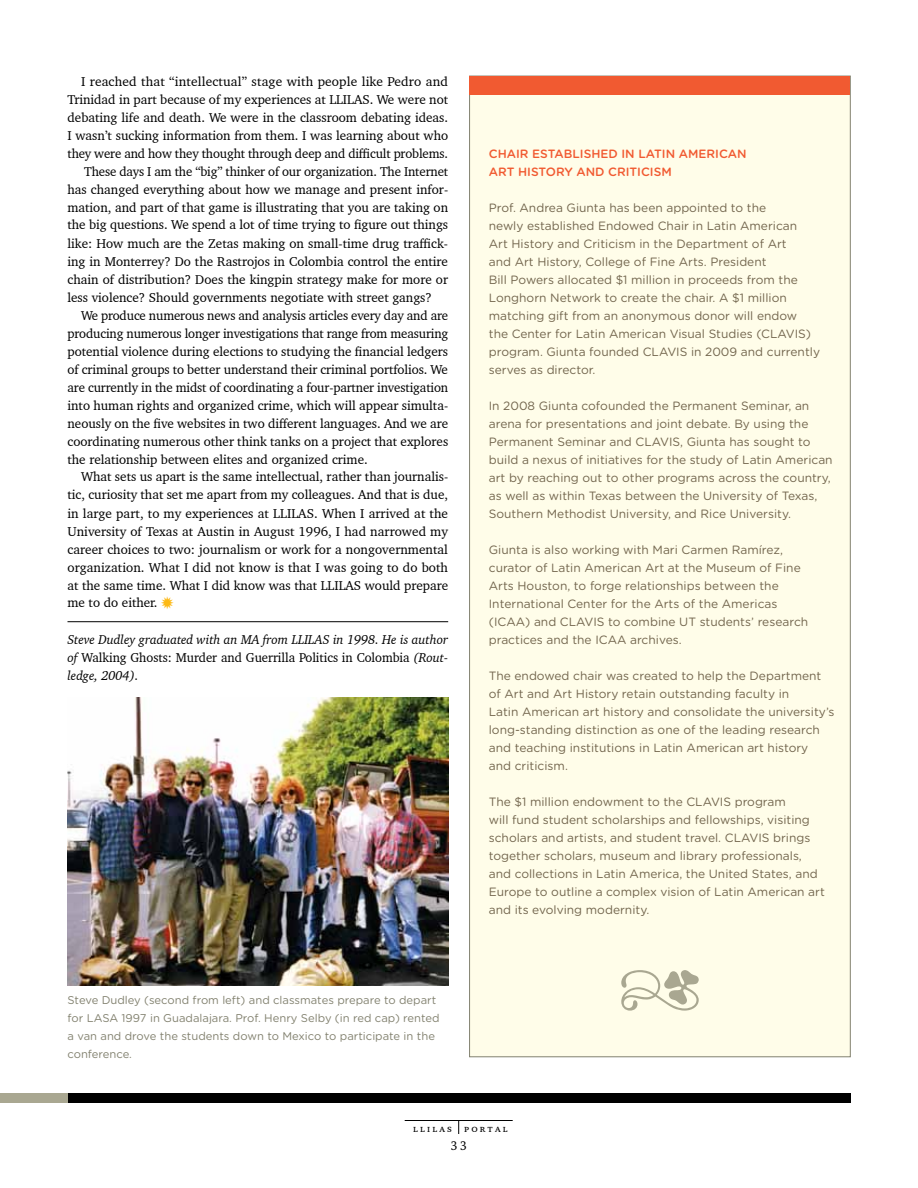
<style>
.page{position:relative;width:918px;height:1188px;background:#fff}
.page>*{position:absolute;margin:0;border:0;box-sizing:border-box;transform-origin:0 0}
.t1{font:67.5px "Type Embellishments One Plain";color:#a9a791}
.t2{font:13.5px "Charter BT Pro";color:#000}
.t3{font:13.2px "Charter BT Pro";color:#000}
.t4{font:italic 13.2px/18px "Charter BT Pro";color:#000;text-align:justify}
.t5{font:12px/18px "Gotham Rounded";color:#72654d}
.t6{font:500 12px/18px "Gotham Rounded";color:#f15a31}
.t7{font:11.25px/18px "Gotham Rounded";color:#82816f}
.t8{font:10.5px "Charter BT Pro";color:#000}
.s1{color:#fdb913}
.s2{font-style:normal}
</style>
<div class="page">
<svg style="left:458px;top:1121px;width:1px;height:13px"></svg>
<hr style="left:405px;top:1120px;width:108px;height:1px;background:#000">
<div style="left:0;top:1094px;width:850px;height:9px;background:#000"></div>
<div style="left:0;top:1094px;width:67px;height:9px;background:#a9a791"></div>
<hr style="left:68px;top:621px;width:380px;height:1px;background:#000">
<img style="left:67px;top:698px;width:381px;height:288px">
<div style="left:469px;top:76px;width:381px;height:981px;background:#fffde9;border:1px solid #82816f"></div>
<div style="left:470px;top:76px;width:380px;height:19px;background:#f15a31"></div>
<p class="t3" style="left:81px;top:73px;width:369px">I reached that “intellectual” stage with people like Pedro and</p>
<p class="t3" style="left:68px;top:91px;width:382px">Trinidad in part because of my experiences at LLILAS. We were not</p>
<p class="t3" style="left:68px;top:109px;width:382px">debating life and death. We were in the classroom debating ideas.</p>
<p class="t3" style="left:68px;top:127px;width:382px">I wasn’t sucking information from them. I was learning about who</p>
<p class="t3" style="left:68px;top:145px;width:382px">they were and how they thought through deep and difficult problems.</p>
<p class="t3" style="left:84px;top:163px;width:366px">These days I am the “big” thinker of our organization. The Internet</p>
<p class="t3" style="left:68px;top:181px;width:382px">has changed everything about how we manage and present infor-</p>
<p class="t3" style="left:68px;top:199px;width:382px">mation, and part of that game is illustrating that you are taking on</p>
<p class="t3" style="left:68px;top:217px;width:382px">the big questions. We spend a lot of time trying to figure out things</p>
<p class="t3" style="left:68px;top:235px;width:382px">like: How much are the Zetas making on small-time drug traffick-</p>
<p class="t3" style="left:68px;top:253px;width:382px">ing in Monterrey? Do the Rastrojos in Colombia control the entire</p>
<p class="t3" style="left:68px;top:271px;width:382px">chain of distribution? Does the kingpin strategy make for more or</p>
<p class="t3" style="left:68px;top:289px;width:366px">less violence? Should governments negotiate with street gangs?</p>
<p class="t3" style="left:81px;top:307px;width:369px">We produce numerous news and analysis articles every day and are</p>
<p class="t3" style="left:68px;top:325px;width:382px">producing numerous longer investigations that range from measuring</p>
<p class="t3" style="left:68px;top:343px;width:382px">potential violence during elections to studying the financial ledgers</p>
<p class="t3" style="left:68px;top:361px;width:382px">of criminal groups to better understand their criminal portfolios. We</p>
<p class="t3" style="left:68px;top:379px;width:382px">are currently in the midst of coordinating a four-partner investigation</p>
<p class="t3" style="left:68px;top:397px;width:382px">into human rights and organized crime, which will appear simulta-</p>
<p class="t3" style="left:68px;top:415px;width:382px">neously on the five websites in two different languages. And we are</p>
<p class="t3" style="left:68px;top:433px;width:382px">coordinating numerous other think tanks on a project that explores</p>
<p class="t3" style="left:68px;top:451px;width:302px">the relationship between elites and organized crime.</p>
<p class="t3" style="left:81px;top:469px;width:369px">What sets us apart is the same intellectual, rather than journalis-</p>
<p class="t3" style="left:68px;top:487px;width:382px">tic, curiosity that set me apart from my colleagues. And that is due,</p>
<p class="t3" style="left:68px;top:505px;width:382px">in large part, to my experiences at LLILAS. When I arrived at the</p>
<p class="t3" style="left:68px;top:523px;width:382px">University of Texas at Austin in August 1996, I had narrowed my</p>
<p class="t3" style="left:68px;top:541px;width:382px">career choices to two: journalism or work for a nongovernmental</p>
<p class="t3" style="left:68px;top:559px;width:382px">organization. What I did not know is that I was going to do both</p>
<p class="t3" style="left:68px;top:577px;width:382px">at the same time. What I did know was that LLILAS would prepare</p>
<p class="t3" style="left:68px;top:595px;width:108px">me to do either. <span class="s1">✹</span></p>
<p class="t4" style="left:68px;top:630px;width:382px">Steve Dudley graduated with an MA from LLILAS in 1998. He is author of <span class="s2">Walking Ghosts: Murder and Guerrilla Politics in Colombia</span> (Rout&shy;ledge, 2004).</p>
<p class="t7" style="left:68px;top:990px;width:374px">Steve Dudley (second from left) and classmates prepare to depart for LASA 1997 in Guadalajara. Prof. Henry Selby (in red cap) rented a van and drove the students down to Mexico to participate in the conference.</p>
<p class="t6" style="left:489px;top:144px;width:259px">CHAIR ESTABLISHED IN LATIN AMERICAN<br>ART HISTORY AND CRITICISM</p>
<p class="t5" style="left:489px;top:198px;width:333px">Prof. Andrea Giunta has been appointed to the<br>newly established Endowed Chair in Latin American<br>Art History and Criticism in the Department of Art<br>and Art History, College of Fine Arts. President<br>Bill Powers allocated $1 million in proceeds from the Longhorn Network to create the chair. A $1 million matching gift from an anonymous donor will endow<br>the Center for Latin American Visual Studies (CLAVIS) program. Giunta founded CLAVIS in 2009 and currently serves as director.</p>
<p class="t5" style="left:489px;top:396px;width:345px">In 2008 Giunta cofounded the Permanent Seminar, an arena for presentations and joint debate. By using the Permanent Seminar and CLAVIS, Giunta has sought to build a nexus of initiatives for the study of Latin American art by reaching out to other programs across the country, as well as within Texas between the University of Texas, Southern Methodist University, and Rice University.</p>
<p class="t5" style="left:489px;top:540px;width:321px">Giunta is also working with Mari Carmen Ramírez, curator of Latin American Art at the Museum of Fine Arts Houston, to forge relationships between the International Center for the Arts of the Americas (ICAA) and CLAVIS to combine UT students’ research practices and the ICAA archives.</p>
<p class="t5" style="left:489px;top:666px;width:347px">The endowed chair was created to help the Department of Art and Art History retain outstanding faculty in<br>Latin American art history and consolidate the university’s long-standing distinction as one of the leading research and teaching institutions in Latin American art history<br>and criticism.</p>
<p class="t5" style="left:489px;top:792px;width:338px">The $1 million endowment to the CLAVIS program<br>will fund student scholarships and fellowships, visiting scholars and artists, and student travel. CLAVIS brings together scholars, museum and library professionals, and collections in Latin America, the United States, and Europe to outline a complex vision of Latin American art and its evolving modernity.</p>
<h1 class="t1" style="left:618px;top:963px;width:85px">r</h1>
<p class="t8" style="left:413px;top:1121px;width:96px">llilas portal</p>
<p class="t2" style="left:451px;top:1134px;width:18px">33</p>
</div>
